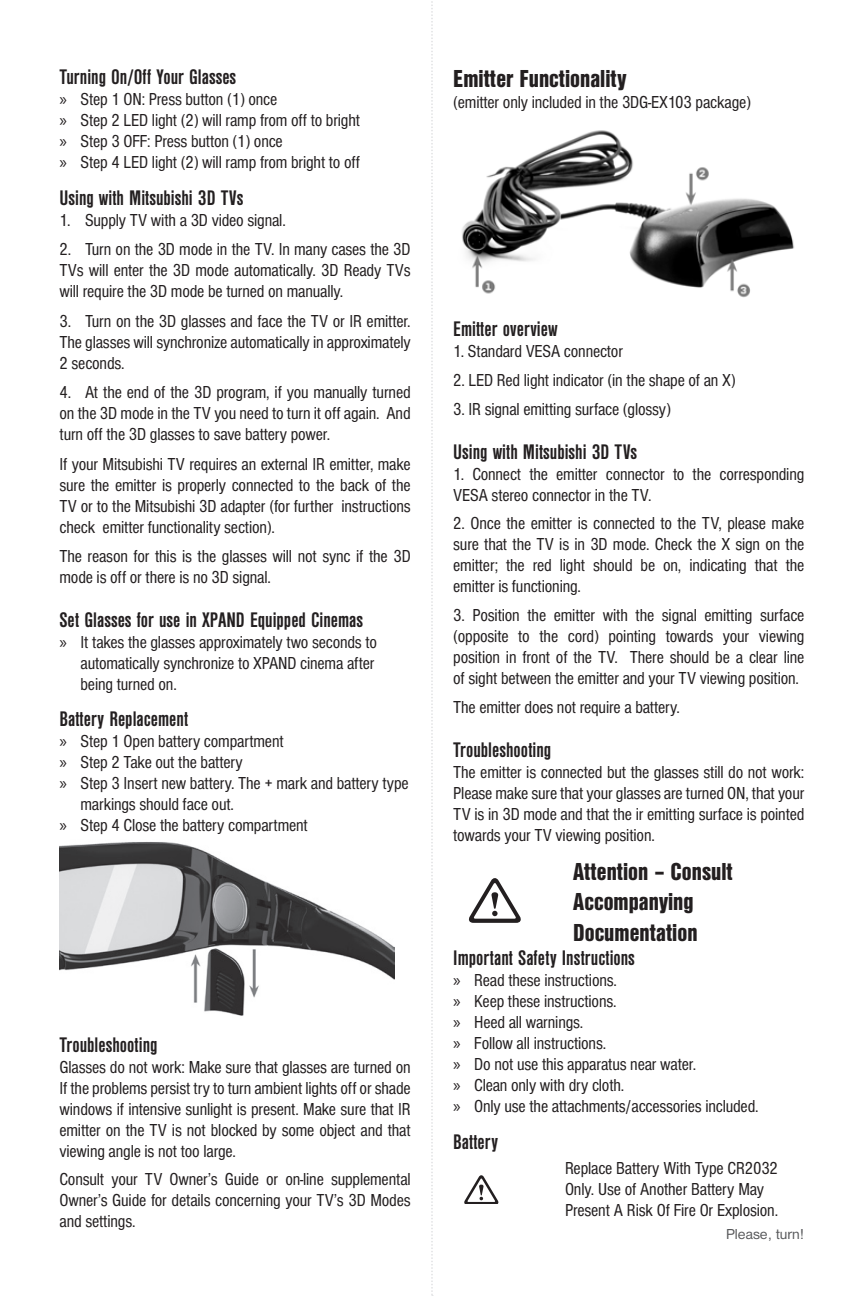
<style>
.page{position:relative;width:864px;height:1296px;background:#fff}
.page>*{position:absolute;margin:0;border:0;box-sizing:border-box;transform-origin:0 0}
.t1{font:25.5px/30.6px "Nimbus San DEE Blac Cond";color:#231f20}
.t2{font:700 condensed 21.9px "Nimbus San DEE";color:#231f20}
.t3{font:condensed 18px/21px "Nimbus San DEE";letter-spacing:-.01em;color:#231f20;text-align:justify}
.t4{font:15px "Nimbus San DEE";color:#57585a}
.s1{font-family:"Myriad Pro";font-stretch:normal}
</style>
<div class="page">
<svg style="left:431px;top:1px;width:2px;height:1295px"></svg>
<img style="left:60px;top:842px;width:335px;height:174px">
<svg style="left:468px;top:878px;width:53px;height:45px"></svg>
<svg style="left:464px;top:1175px;width:35px;height:28px"></svg>
<img style="left:462px;top:130px;width:332px;height:168px">
<p class="t2" style="left:60px;top:65px;width:178px">Turning On/Off Your Glasses</p>
<p class="t3" style="left:60px;top:89px;width:302px;text-align:left"><span class="s1">»</span> Step 1 ON: Press button (1) once<br><span class="s1">»</span> Step 2 LED light (2) will ramp from off to bright <span class="s1">»</span> Step 3 OFF: Press button (1) once<br><span class="s1">»</span> Step 4 LED light (2) will ramp from bright to off</p>
<p class="t2" style="left:60px;top:186px;width:185px">Using with Mitsubishi 3D TVs</p>
<p class="t3" style="left:60px;top:210px;width:228px">1. Supply TV with a 3D video signal.</p>
<p class="t3" style="left:60px;top:239px;width:353px">2. Turn on the 3D mode in the TV. In many cases the 3D TVs will enter the 3D mode automatically. 3D Ready TVs will require the 3D mode be turned on manually.</p>
<p class="t3" style="left:60px;top:311px;width:353px">3. Turn on the 3D glasses and face the TV or IR emitter.<br>The glasses will synchronize automatically in approximately 2 seconds.</p>
<p class="t3" style="left:60px;top:382px;width:353px">4. At the end of the 3D program, if you manually turned on the 3D mode in the TV you need to turn it off again. And turn off the 3D glasses to save battery power.</p>
<p class="t3" style="left:60px;top:454px;width:353px">If your Mitsubishi TV requires an external IR emitter, make sure the emitter is properly connected to the back of the TV or to the Mitsubishi 3D adapter (for further instructions check emitter functionality section).</p>
<p class="t3" style="left:60px;top:546px;width:353px">The reason for this is the glasses will not sync if the 3D mode is off or there is no 3D signal.</p>
<p class="t2" style="left:60px;top:608px;width:305px">Set Glasses for use in XPAND Equipped Cinemas</p>
<p class="t3" style="left:81px;top:632px;width:298px;text-align:left;text-indent:-21px"><span class="s1">»</span> It takes the glasses approximately two seconds to automatically synchronize to XPAND cinema after being turned on.</p>
<p class="t2" style="left:60px;top:707px;width:130px">Battery Replacement</p>
<p class="t3" style="left:60px;top:731px;width:226px"><span class="s1">»</span> Step 1 Open battery compartment</p>
<p class="t3" style="left:60px;top:752px;width:185px"><span class="s1">»</span> Step 2 Take out the battery</p>
<p class="t3" style="left:60px;top:773px;width:351px"><span class="s1">»</span> Step 3 Insert new battery. The + mark and battery type</p>
<p class="t3" style="left:81px;top:794px;width:155px">markings should face out.</p>
<p class="t3" style="left:60px;top:815px;width:250px"><span class="s1">»</span> Step 4 Close the battery compartment</p>
<p class="t2" style="left:60px;top:1033px;width:100px">Troubleshooting</p>
<p class="t3" style="left:60px;top:1057px;width:353px">Glasses do not work: Make sure that glasses are turned on If the problems persist try to turn ambient lights off or shade windows if intensive sunlight is present. Make sure that IR emitter on the TV is not blocked by some object and that viewing angle is not too large.</p>
<p class="t3" style="left:60px;top:1169px;width:353px">Consult your TV Owner’s Guide or on-line supplemental Owner’s Guide for details concerning your TV’s 3D Modes and settings.</p>
<h1 class="t1" style="left:453px;top:64px;width:175px">Emitter Functionality</h1>
<p class="t3" style="left:453px;top:92px;width:299px">(emitter only included in the 3DG-EX103 package)</p>
<p class="t2" style="left:453px;top:317px;width:106px">Emitter overview</p>
<p class="t3" style="left:453px;top:341px;width:171px">1. Standard VESA connector</p>
<p class="t3" style="left:453px;top:370px;width:284px">2. LED Red light indicator (in the shape of an X)</p>
<p class="t3" style="left:453px;top:399px;width:219px">3. IR signal emitting surface (glossy)</p>
<p class="t2" style="left:453px;top:440px;width:185px">Using with Mitsubishi 3D TVs</p>
<p class="t3" style="left:453px;top:464px;width:353px">1. Connect the emitter connector to the corresponding<br>VESA stereo connector in the TV.</p>
<p class="t3" style="left:453px;top:513px;width:353px">2. Once the emitter is connected to the TV, please make sure that the TV is in 3D mode. Check the X sign on the emitter; the red light should be on, indicating that the emitter is functioning.</p>
<p class="t3" style="left:453px;top:605px;width:353px">3. Position the emitter with the signal emitting surface (opposite to the cord) pointing towards your viewing position in front of the TV. There should be a clear line of sight between the emitter and your TV viewing position.</p>
<p class="t3" style="left:453px;top:697px;width:228px">The emitter does not require a battery.</p>
<p class="t2" style="left:453px;top:738px;width:100px">Troubleshooting</p>
<p class="t3" style="left:453px;top:762px;width:353px">The emitter is connected but the glasses still do not work:<br>Please make sure that your glasses are turned ON, that your TV is in 3D mode and that the ir emitting surface is pointed towards your TV viewing position.</p>
<h1 class="t1" style="left:573px;top:856px;width:161px">Attention – Consult<br>Accompanying<br>Documentation</h1>
<p class="t2" style="left:453px;top:946px;width:183px">Important Safety Instructions</p>
<p class="t3" style="left:453px;top:970px;width:307px;text-align:left"><span class="s1">»</span> Read these instructions.<br><span class="s1">»</span> Keep these instructions.<br><span class="s1">»</span> Heed all warnings.<br><span class="s1">»</span> Follow all instructions.<br><span class="s1">»</span> Do not use this apparatus near water.<br><span class="s1">»</span> Clean only with dry cloth.<br><span class="s1">»</span> Only use the attachments/accessories included.</p>
<p class="t2" style="left:453px;top:1130px;width:46px">Battery</p>
<p class="t3" style="left:565px;top:1158px;width:215px;text-align:left">Replace Battery With Type CR2032<br>Only. Use of Another Battery May<br>Present A Risk Of Fire Or Explosion.</p>
<p class="t4" style="left:726px;top:1226px;width:80px">Please, turn!</p>
</div>
